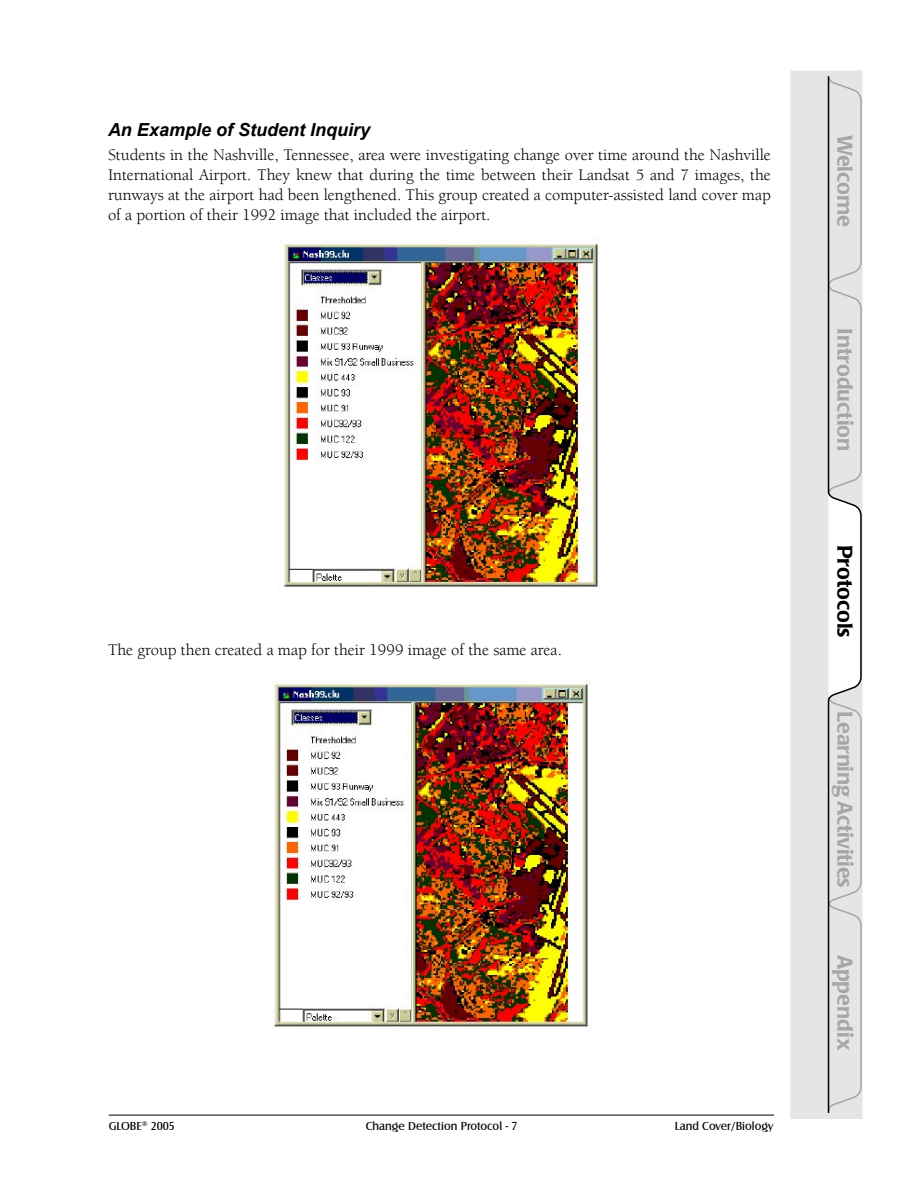
<style>
.page{position:relative;width:918px;height:1188px;background:#fff}
.page>*{position:absolute;margin:0;border:0;box-sizing:border-box;transform-origin:0 0}
.t1{font:500 21px "Poppl Laudatio";color:#a6a6a6}
.t2{font:500 21px "Poppl Laudatio";color:#000}
.HTML_H3{font:italic 700 18px "Arial";color:#000}
.HTML_Body_Text{font:16.5px/19.8px "Berkeley";color:#000;text-align:justify}
.t3{font:12px "Castle T";color:#000}
</style>
<div class="page">
<hr style="left:109px;top:1115px;width:665px;height:1px;background:#000">
<div style="left:790px;top:71px;width:72px;height:1048px;background:#e5e5e5"></div>
<svg style="left:827px;top:75px;width:35px;height:1039px"></svg>
<img style="left:273px;top:678px;width:315px;height:349px">
<img style="left:283px;top:239px;width:316px;height:355px">
<p class="HTML_H3" style="left:108px;top:118px;width:264px">An Example of Student Inquiry</p>
<p class="HTML_Body_Text" style="left:108px;top:146px;width:665px">Students in the Nashville, Tennessee, area were investigating change over time around the Nashville International Airport. They knew that during the time between their Landsat 5 and 7 images, the runways at the airport had been lengthened. This group created a computer-assisted land cover map of a portion of their 1992 image that included the airport.</p>
<p class="HTML_Body_Text" style="left:108px;top:640px;width:455px">The group then created a map for their 1999 image of the same area.</p>
<p class="t3" style="left:109px;top:1119px;width:68px">GLOBE<sup>®</sup> 2005</p>
<p class="t3" style="left:366px;top:1119px;width:153px">Change Detection Protocol - 7</p>
<p class="t3" style="left:675px;top:1119px;width:100px">Land Cover/Biology</p>
<p class="t1" style="left:857px;top:135px;width:94px;rotate:90deg">Welcome</p>
<p class="t1" style="left:857px;top:328px;width:125px;rotate:90deg">Introduction</p>
<p class="t2" style="left:857px;top:545px;width:94px;rotate:90deg">Protocols</p>
<p class="t1" style="left:857px;top:711px;width:178px;rotate:90deg">Learning Activities</p>
<p class="t1" style="left:857px;top:955px;width:97px;rotate:90deg">Appendix</p>
</div>
